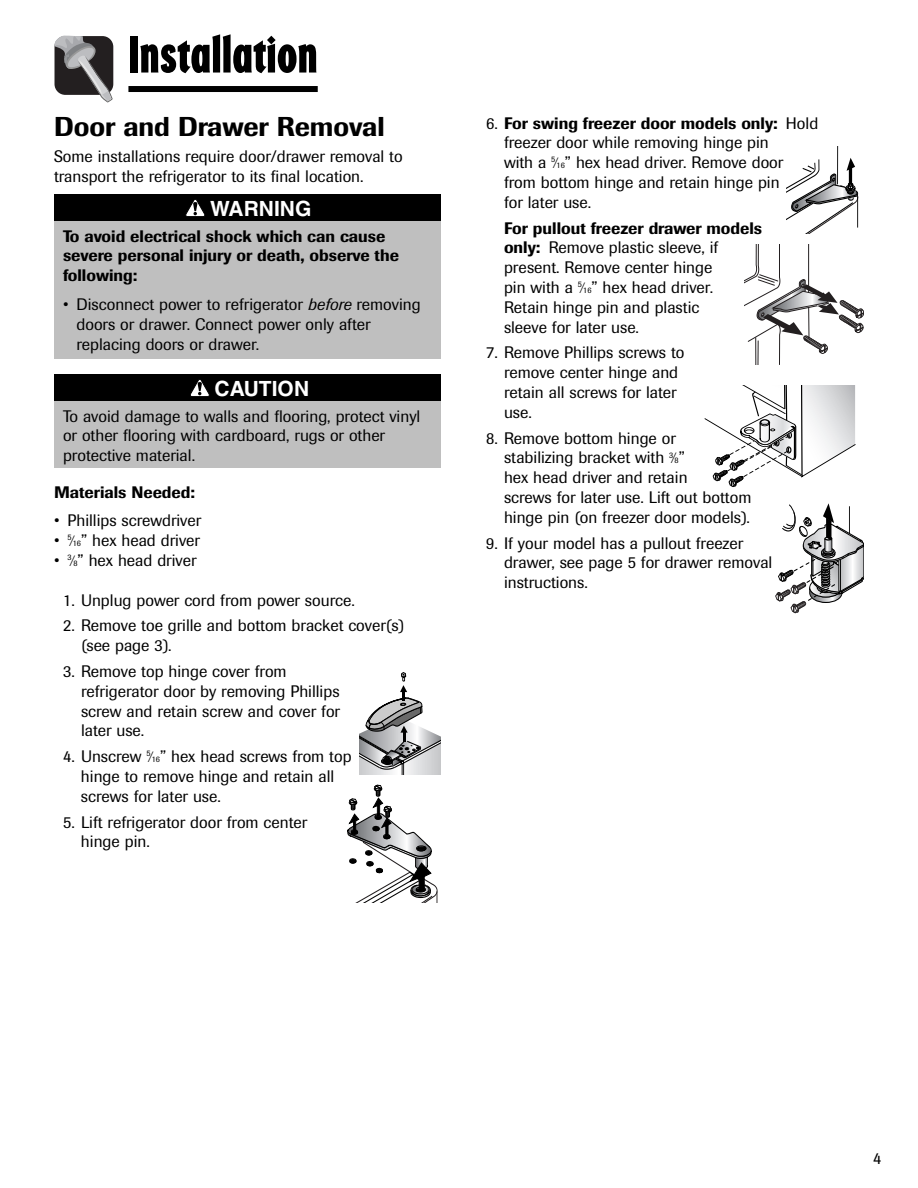
<style>
.page{position:relative;width:918px;height:1188px;background:#fff}
.page>*{position:absolute;margin:0;border:0;box-sizing:border-box;transform-origin:0 0}
.t1{font:54px "Regatta Condensed Plain";color:#000}
.t2{font:500 27px "Imago";color:#000}
.t3{font:700 21px "Helvetica";color:#fff}
.t4{font:16.5px/19.8px "Imago";color:#000}
.t5{font:500 16.5px/19.8px "Imago";color:#000}
.s1{font-style:italic}
.s2{font-size:14.85px}
.s3{font-size:8.25px}
.s4{font-weight:500}
</style>
<div class="page">
<svg style="left:54px;top:35px;width:59px;height:68px;background:#706e70"></svg>
<div style="left:128px;top:86px;width:190px;height:6px;background:#000"></div>
<div style="left:54px;top:218px;width:387px;height:140px;background:#bfbfbf"></div>
<div style="left:54px;top:194px;width:387px;height:27px;background:#000"></div>
<svg style="left:185px;top:199px;width:20px;height:18px"></svg>
<div style="left:54px;top:398px;width:387px;height:70px;background:#bfbfbf"></div>
<div style="left:54px;top:374px;width:387px;height:27px;background:#000"></div>
<svg style="left:190px;top:379px;width:20px;height:18px"></svg>
<svg style="left:359px;top:672px;width:82px;height:103px"></svg>
<svg style="left:347px;top:785px;width:91px;height:117px"></svg>
<hr style="left:837px;top:147px;width:1px;height:37px;background:#000">
<svg style="left:787px;top:158px;width:72px;height:76px"></svg>
<svg style="left:775px;top:503px;width:89px;height:110px"></svg>
<svg style="left:704px;top:385px;width:152px;height:102px"></svg>
<svg style="left:745px;top:244px;width:119px;height:120px"></svg>
<h1 class="t1" style="left:128px;top:37px;width:191px">Installation</h1>
<h2 class="t2" style="left:54px;top:117px;width:332px">Door and Drawer Removal</h2>
<p class="t4" style="left:54px;top:148px;width:350px">Some installations require door/drawer removal to transport the refrigerator to its final location.</p>
<p class="t3" style="left:210px;top:200px;width:103px">WARNING</p>
<p class="t5" style="left:63px;top:228px;width:338px">To avoid electrical shock which can cause severe personal injury or death, observe the following:</p>
<p class="t4" style="left:77px;top:296px;width:346px;text-indent:-14px">• Disconnect power to refrigerator <span class="s1">before</span> removing doors or drawer. Connect power only after replacing doors or drawer.</p>
<p class="t3" style="left:215px;top:380px;width:96px">CAUTION</p>
<p class="t4" style="left:63px;top:407px;width:359px">To avoid damage to walls and flooring, protect vinyl or other flooring with cardboard, rugs or other protective material.</p>
<p class="t5" style="left:54px;top:484px;width:142px">Materials Needed:</p>
<p class="t4" style="left:54px;top:512px;width:149px">• Phillips screwdriver</p>
<p class="t4" style="left:54px;top:532px;width:148px">• <sup>5</sup><span class="s2">⁄</span><span class="s3">16</span>” hex head driver</p>
<p class="t4" style="left:54px;top:552px;width:144px">• <sup>3</sup><span class="s2">⁄</span><span class="s3">8</span>” hex head driver</p>
<p class="t4" style="left:63px;top:591px;width:293px">1. Unplug power cord from power source.</p>
<p class="t4" style="left:81px;top:617px;width:325px;text-indent:-18px">2. Remove toe grille and bottom bracket cover(s) (see page 3).</p>
<p class="t4" style="left:81px;top:663px;width:261px;text-indent:-18px">3. Remove top hinge cover from refrigerator door by removing Phillips screw and retain screw and cover for later use.</p>
<p class="t4" style="left:81px;top:748px;width:272px;text-indent:-18px">4. Unscrew <sup>5</sup><span class="s2">⁄</span><span class="s3">16</span>” hex head screws from top hinge to remove hinge and retain all screws for later use.</p>
<p class="t4" style="left:81px;top:813px;width:228px;text-indent:-18px">5. Lift refrigerator door from center hinge pin.</p>
<p class="t4" style="left:504px;top:114px;width:316px;text-indent:-18px">6. <span class="s4">For swing freezer door models only:</span> Hold freezer door while removing hinge pin<br>with a <sup>5</sup><span class="s2">⁄</span><span class="s3">16</span>” hex head driver. Remove door from bottom hinge and retain hinge pin<br>for later use.</p>
<p class="t4" style="left:504px;top:219px;width:260px"><span class="s4">For pullout freezer drawer models only:</span> Remove plastic sleeve, if present. Remove center hinge<br>pin with a <sup>5</sup><span class="s2">⁄</span><span class="s3">16</span>” hex head driver.<br>Retain hinge pin and plastic<br>sleeve for later use.</p>
<p class="t4" style="left:504px;top:344px;width:182px;text-indent:-18px">7. Remove Phillips screws to remove center hinge and retain all screws for later use.</p>
<p class="t4" style="left:504px;top:429px;width:249px;text-indent:-18px">8. Remove bottom hinge or<br>stabilizing bracket with <sup>3</sup><span class="s2">⁄</span><span class="s3">8</span>”<br>hex head driver and retain<br>screws for later use. Lift out bottom hinge pin (on freezer door models).</p>
<p class="t4" style="left:504px;top:534px;width:270px;text-indent:-18px">9. If your model has a pullout freezer drawer, see page 5 for drawer removal instructions.</p>
<p class="t4" style="left:873px;top:1149px;width:10px">4</p>
</div>
